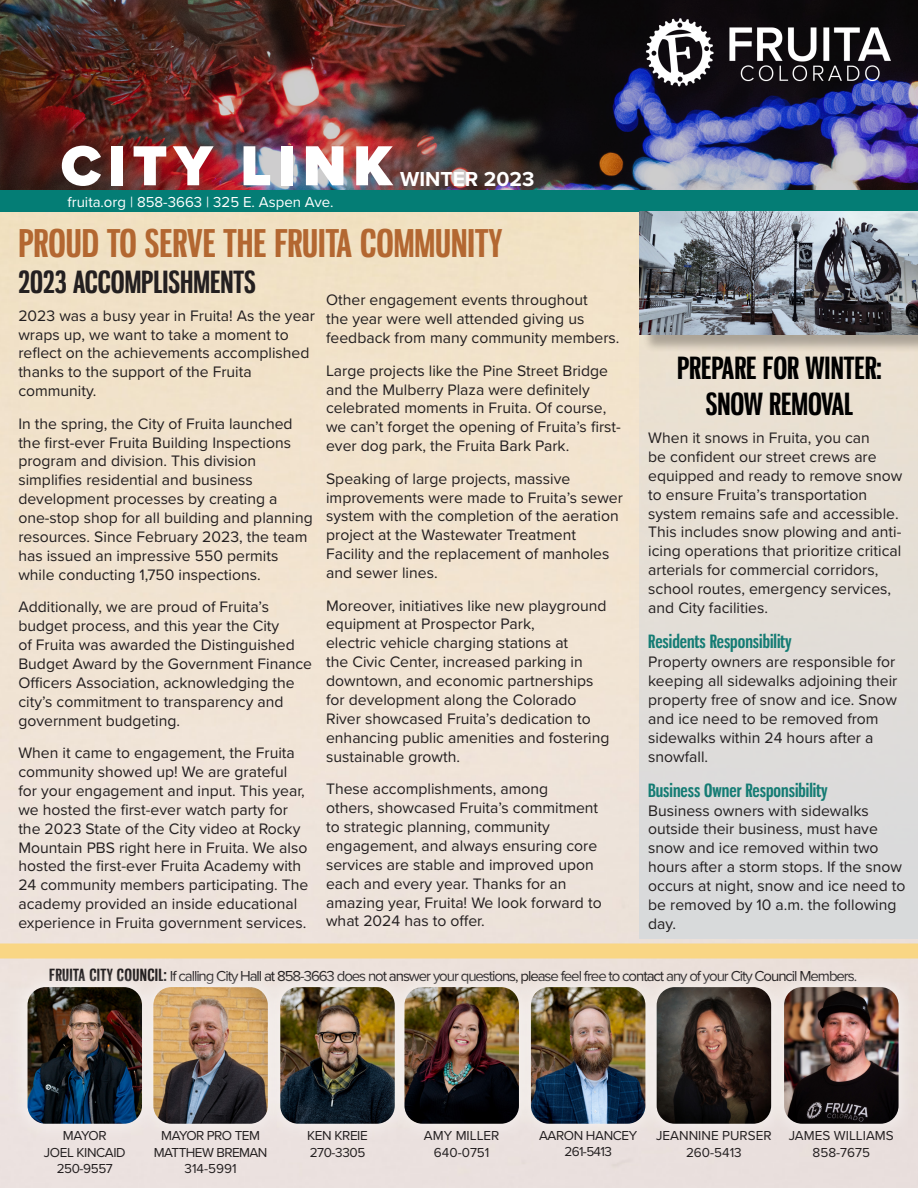
<style>
.page{position:relative;width:918px;height:1188px;background:#fff}
.page>*{position:absolute;margin:0;border:0;box-sizing:border-box;transform-origin:0 0}
.t1{font:900 58.5px "Proxima Nova";letter-spacing:.11em;color:#fff}
.t2{font:700 37.5px "Gnuolane Rg";color:#b36731}
.t3{font:700 30px/36px "Gnuolane Rg";color:#000;text-align:center}
.t4{font:700 30px "Gnuolane Rg";color:#231f20}
.t5{font:700 21px "Proxima Nova";color:#fff}
.t6{font:700 18px "Gnuolane Rg";color:#157c74}
.t7{font:15.75px/18.9px "Proxima Nova";color:#231f20}
.t8{font:15px "Proxima Nova";letter-spacing:-.07em;color:#231f20}
.t9{font:15px "Proxima Nova";color:#fff}
.t10{font:13.5px "Proxima Nova";letter-spacing:-.03em;color:#231f20}
.t11{font:13.5px "Proxima Nova";color:#231f20}
.s1{font-family:"Gnuolane Rg";font-weight:700;font-size:16.5px}
</style>
<div class="page">
<img style="left:0;top:212px;width:918px;height:976px">
<div style="left:779px;top:1107px;width:139px;height:81px;background:#e9dfdd"></div>
<div style="left:640px;top:0;width:278px;height:939px;background:#e2ddd8"></div>
<div style="left:0;top:944px;width:918px;height:14px;background:#f9d684"></div>
<img style="left:0;top:0;width:918px;height:190px">
<div style="left:0;top:190px;width:918px;height:22px;background:#047d75"></div>
<img style="left:631px;top:4px;width:268px;height:100px">
<div style="left:642px;top:214px;width:276px;height:139px;background:#231f20;opacity:.32"></div>
<img style="left:640px;top:212px;width:278px;height:122px">
<div style="left:9px;top:968px;width:152px;height:175px;background:#eee4e1"></div>
<img style="left:28px;top:987px;width:106px;height:137px">
<div style="left:261px;top:968px;width:153px;height:175px;background:#ede4e1"></div>
<img style="left:287px;top:987px;width:99px;height:137px">
<div style="left:512px;top:968px;width:152px;height:175px;background:#ece3df"></div>
<img style="left:538px;top:987px;width:100px;height:137px">
<div style="left:134px;top:968px;width:153px;height:175px;background:#fff;opacity:.75"></div>
<img style="left:153px;top:987px;width:115px;height:137px">
<div style="left:386px;top:968px;width:152px;height:175px;background:#fff;opacity:.75"></div>
<img style="left:404px;top:987px;width:115px;height:137px">
<div style="left:765px;top:968px;width:152px;height:175px;background:#eae1de"></div>
<img style="left:790px;top:987px;width:109px;height:137px">
<div style="left:638px;top:968px;width:152px;height:175px;background:#fff;opacity:.75"></div>
<img style="left:657px;top:987px;width:114px;height:137px">
<p class="t1" style="left:61px;top:122px;width:333px">CITY LINK</p>
<p class="t5" style="left:400px;top:163px;width:136px">WINTER 2023</p>
<p class="t9" style="left:68px;top:191px;width:268px">fruita.org | 858-3663 | 325 E. Aspen Ave.</p>
<h1 class="t2" style="left:18px;top:221px;width:486px">PROUD TO SERVE THE FRUITA COMMUNITY</h1>
<h2 class="t4" style="left:18px;top:264px;width:239px">2023 ACCOMPLISHMENTS</h2>
<p class="t7" style="left:18px;top:305px;width:298px">2023 was a busy year in Fruita! As the year wraps up, we want to take a moment to refect on the achievements accomplished thanks to the support of the Fruita community.</p>
<p class="t7" style="left:18px;top:413px;width:296px">In the spring, the City of Fruita launched the frst-ever Fruita Building Inspections program and division. This division simplifes residential and business development processes by creating a one-stop shop for all building and planning resources. Since February 2023, the team has issued an impressive 550 permits while conducting 1,750 inspections.</p>
<p class="t7" style="left:18px;top:597px;width:295px">Additionally, we are proud of Fruita’s budget process, and this year the City<br>of Fruita was awarded the Distinguished Budget Award by the Government Finance Ofcers Association, acknowledging the city’s commitment to transparency and government budgeting.</p>
<p class="t7" style="left:18px;top:743px;width:292px">When it came to engagement, the Fruita community showed up! We are grateful for your engagement and input. This year, we hosted the frst-ever watch party for the 2023 State of the City video at Rocky Mountain PBS right here in Fruita. We also hosted the frst-ever Fruita Academy with 24 community members participating. The academy provided an inside educational experience in Fruita government services.</p>
<p class="t7" style="left:326px;top:290px;width:295px">Other engagement events throughout<br>the year were well attended giving us feedback from many community members.</p>
<p class="t7" style="left:326px;top:360px;width:296px">Large projects like the Pine Street Bridge and the Mulberry Plaza were defnitely celebrated moments in Fruita. Of course, we can’t forget the opening of Fruita’s frst&shy;ever dog park, the Fruita Bark Park.</p>
<p class="t7" style="left:326px;top:468px;width:298px">Speaking of large projects, massive improvements were made to Fruita’s sewer system with the completion of the aeration project at the Wastewater Treatment Facility and the replacement of manholes and sewer lines.</p>
<p class="t7" style="left:326px;top:595px;width:285px">Moreover, initiatives like new playground equipment at Prospector Park,<br>electric vehicle charging stations at<br>the Civic Center, increased parking in downtown, and economic partnerships for development along the Colorado River showcased Fruita’s dedication to enhancing public amenities and fostering sustainable growth.</p>
<p class="t7" style="left:326px;top:779px;width:277px">These accomplishments, among<br>others, showcased Fruita’s commitment to strategic planning, community engagement, and always ensuring core services are stable and improved upon each and every year. Thanks for an amazing year, Fruita! We look forward to what 2024 has to ofer.</p>
<h2 class="t3" style="left:677px;top:349px;width:206px">PREPARE FOR WINTER:<br>SNOW REMOVAL</h2>
<p class="t7" style="left:648px;top:428px;width:256px">When it snows in Fruita, you can<br>be confdent our street crews are equipped and ready to remove snow to ensure Fruita’s transportation system remains safe and accessible.<br>This includes snow plowing and anti&shy;icing operations that prioritize critical arterials for commercial corridors, school routes, emergency services, and City facilities.</p>
<h4 class="t6" style="left:648px;top:631px;width:145px">Residents Responsibility</h4>
<p class="t7" style="left:648px;top:652px;width:251px">Property owners are responsible for keeping all sidewalks adjoining their property free of snow and ice. Snow and ice need to be removed from sidewalks within 24 hours after a snowfall.</p>
<h4 class="t6" style="left:648px;top:779px;width:181px">Business Owner Responsibility</h4>
<p class="t7" style="left:648px;top:800px;width:259px">Business owners with sidewalks outside their business, must have snow and ice removed within two hours after a storm stops. If the snow occurs at night, snow and ice need to be removed by 10 a.m. the following day.</p>
<p class="t8" style="left:49px;top:965px;width:809px"><span class="s1">FRUITA CITY COUNCIL:</span> If calling City Hall at 858-3663 does not answer your questions, please feel free to contact any of your City Council Members.</p>
<p class="t10" style="left:63px;top:1126px;width:45px">MAYOR</p>
<p class="t10" style="left:161px;top:1126px;width:100px">MAYOR PRO TEM</p>
<p class="t10" style="left:307px;top:1126px;width:62px">KEN KREIE</p>
<p class="t11" style="left:424px;top:1126px;width:77px">AMY MILLER</p>
<p class="t10" style="left:539px;top:1125px;width:100px">AARON HANCEY</p>
<p class="t11" style="left:656px;top:1126px;width:117px">JEANNINE PURSER</p>
<p class="t11" style="left:789px;top:1126px;width:106px">JAMES WILLIAMS</p>
<p class="t10" style="left:44px;top:1142px;width:83px">JOEL KINCAID</p>
<p class="t10" style="left:154px;top:1142px;width:115px">MATTHEW BREMAN</p>
<p class="t10" style="left:310px;top:1142px;width:57px">270-3305</p>
<p class="t10" style="left:434px;top:1142px;width:57px">640-0751</p>
<p class="t10" style="left:564px;top:1141px;width:49px">261-5413</p>
<p class="t10" style="left:686px;top:1142px;width:57px">260-5413</p>
<p class="t10" style="left:813px;top:1142px;width:59px">858-7675</p>
<p class="t10" style="left:57px;top:1158px;width:58px">250-9557</p>
<p class="t10" style="left:185px;top:1159px;width:54px">314-5991</p>
</div>
